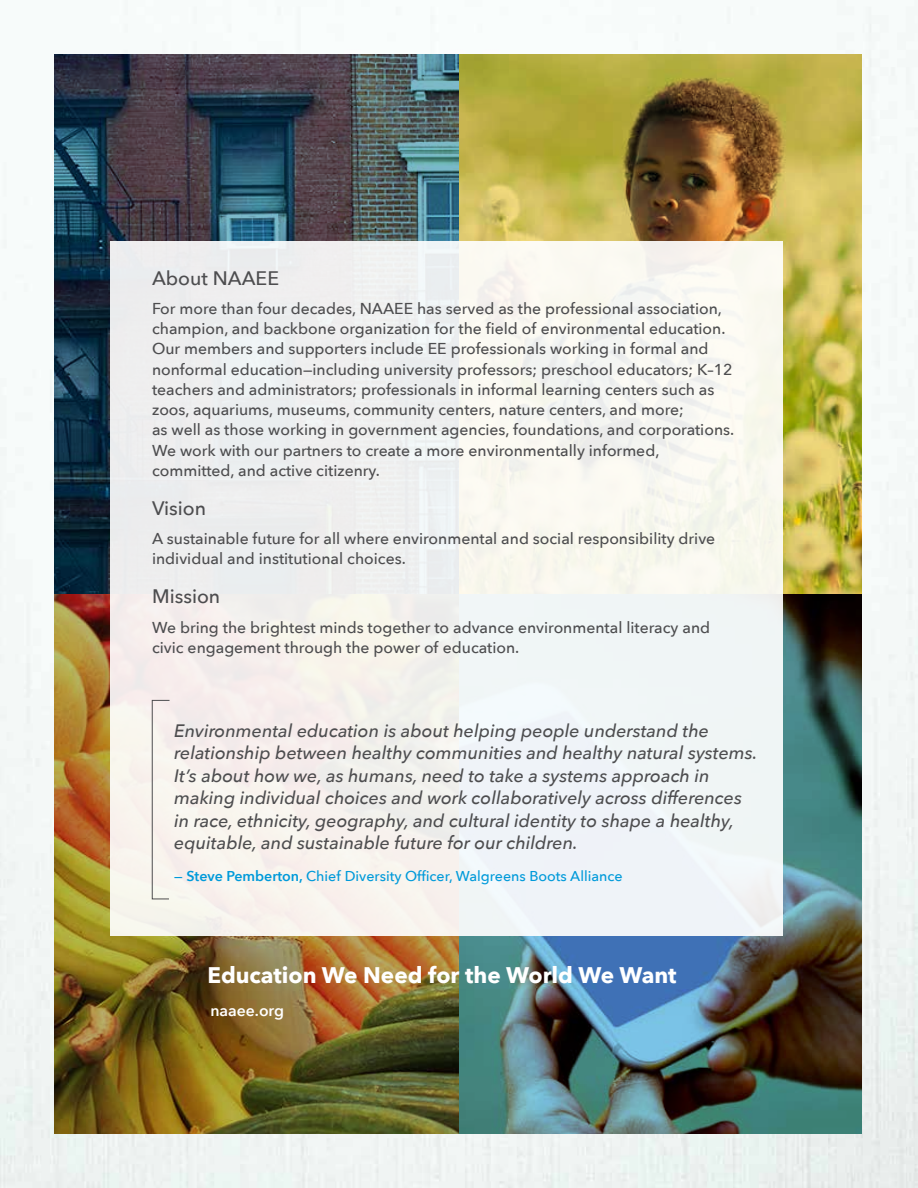
<style>
.page{position:relative;width:918px;height:1188px;background:#fff}
.page>*{position:absolute;margin:0;border:0;box-sizing:border-box;transform-origin:0 0}
.t1{font:700 22.5px "Avenir Next";color:#fff}
.t2{font:500 19.5px "Avenir Next";color:#4d4d4f}
.t3{font:italic 500 18px/22.5px "Avenir Next";color:#4d4d4f}
.t4{font:500 15.75px/20.2px "Avenir Next";color:#4d4d4f}
.t5{font:600 15.75px "Avenir Next";color:#fff}
.t6{font:500 14.25px "Avenir Next";color:#009ada}
.s1{font-weight:600}
</style>
<div class="page">
<img style="left:54px;top:54px;width:405px;height:540px">
<img style="left:54px;top:594px;width:405px;height:540px">
<img style="left:459px;top:54px;width:403px;height:540px">
<img style="left:459px;top:594px;width:403px;height:540px">
<div style="left:110px;top:242px;width:672px;height:694px;background:#f1f3ef"></div>
<svg style="left:152px;top:700px;width:18px;height:199px"></svg>
<p class="t2" style="left:152px;top:266px;width:129px">About NAAEE</p>
<p class="t4" style="left:152px;top:298px;width:584px">For more than four decades, NAAEE has served as the professional association, champion, and backbone organization for the field of environmental education.<br>Our members and supporters include EE professionals working in formal and nonformal education—including university professors; preschool educators; K–12 teachers and administrators; professionals in informal learning centers such as zoos, aquariums, museums, community centers, nature centers, and more;<br>as well as those working in government agencies, foundations, and corporations.<br>We work with our partners to create a more environmentally informed, committed, and active citizenry.</p>
<p class="t2" style="left:152px;top:496px;width:56px">Vision</p>
<p class="t4" style="left:152px;top:528px;width:565px">A sustainable future for all where environmental and social responsibility drive individual and institutional choices.</p>
<p class="t2" style="left:152px;top:585px;width:70px">Mission</p>
<p class="t4" style="left:152px;top:617px;width:560px">We bring the brightest minds together to advance environmental literacy and civic engagement through the power of education.</p>
<p class="t3" style="left:174px;top:719px;width:585px">Environmental education is about helping people understand the relationship between healthy communities and healthy natural systems.<br>It’s about how we, as humans, need to take a systems approach in making individual choices and work collaboratively across differences in race, ethnicity, geography, and cultural identity to shape a healthy, equitable, and sustainable future for our children.</p>
<p class="t6" style="left:174px;top:867px;width:450px">— <span class="s1">Steve Pemberton,</span> Chief Diversity Officer, Walgreens Boots Alliance</p>
<h1 class="t1" style="left:207px;top:961px;width:471px">Education We Need for the World We Want</h1>
<p class="t5" style="left:210px;top:1001px;width:75px">naaee.org</p>
</div>
